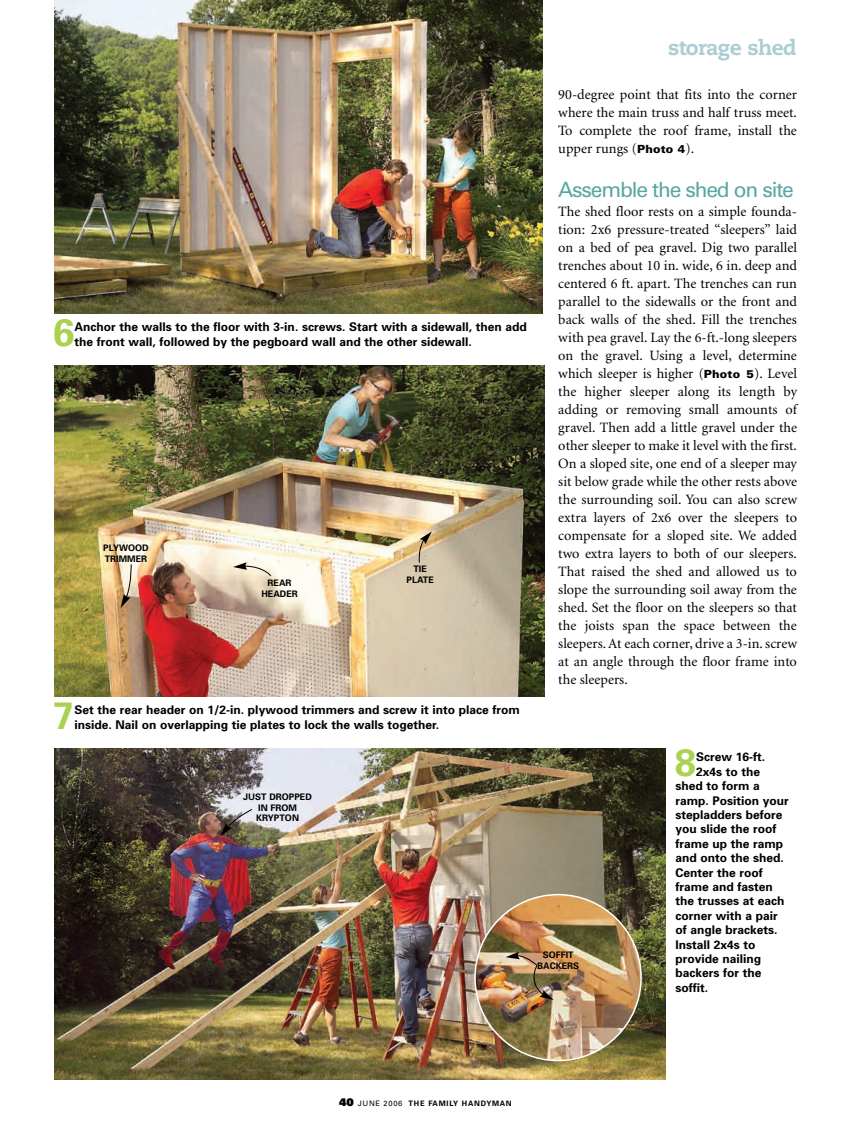
<style>
.page{position:relative;width:851px;height:1134px;background:#fff}
.page>*{position:absolute;margin:0;border:0;box-sizing:border-box;transform-origin:0 0}
.t1{font:700 38.25px "Univers";color:#aad24f}
.t2{font:21px "Univers";letter-spacing:-.055em;color:#58a6a4}
.t3{font:800 21px "Caecilia";letter-spacing:-.03em;color:#adcdd5}
.t4{font:14.25px/18px "Minion";color:#000;text-align:justify}
.t5{font:700 12px/14.4px "Univers";color:#000}
.t6{font:700 9px/10.5px "Univers";color:#000;text-align:center}
.t7{font:700 7.5px "Univers CE";letter-spacing:.095em;color:#000}
.s1{font-family:"Univers";font-weight:900;font-size:11.25px}
.s2{font-family:"Univers";font-weight:900;font-size:10.5px}
.s3{font-family:"Univers";font-weight:400}
</style>
<div class="page">
<img style="left:54px;top:0;width:488px;height:314px">
<img style="left:54px;top:366px;width:491px;height:331px">
<img style="left:54px;top:748px;width:611px;height:332px">
<svg style="left:233px;top:562px;width:38px;height:15px"></svg>
<svg style="left:121px;top:564px;width:11px;height:44px"></svg>
<svg style="left:220px;top:809px;width:33px;height:27px"></svg>
<img style="left:474px;top:894px;width:167px;height:167px">
<svg style="left:418px;top:531px;width:14px;height:32px"></svg>
<h1 class="t1" style="left:53px;top:318px;width:23px">6</h1>
<p class="t5" style="left:74px;top:321px;width:454px">Anchor the walls to the floor with 3-in. screws. Start with a sidewall, then add the front wall, followed by the pegboard wall and the other sidewall.</p>
<p class="t6" style="left:103px;top:544px;width:47px;text-align:left">PLYWOOD<br>TRIMMER</p>
<p class="t6" style="left:261px;top:579px;width:38px">REAR<br>HEADER</p>
<p class="t6" style="left:406px;top:565px;width:29px">TIE<br>PLATE</p>
<h1 class="t1" style="left:53px;top:701px;width:23px">7</h1>
<p class="t5" style="left:74px;top:704px;width:447px">Set the rear header on 1/2-in. plywood trimmers and screw it into place from inside. Nail on overlapping tie plates to lock the walls together.</p>
<p class="t6" style="left:243px;top:793px;width:70px">JUST DROPPED<br>IN FROM<br>KRYPTON</p>
<h2 class="t3" style="left:668px;top:39px;width:130px">storage shed</h2>
<p class="t4" style="left:558px;top:87px;width:240px">90-degree point that fits into the corner where the main truss and half truss meet.<br>To complete the roof frame, install the upper rungs (<span class="s1">Photo 4</span>).</p>
<h2 class="t2" style="left:558px;top:182px;width:237px">Assemble the shed on site</h2>
<p class="t4" style="left:558px;top:204px;width:240px">The shed floor rests on a simple founda&shy;tion: 2x6 pressure-treated “sleepers” laid on a bed of pea gravel. Dig two parallel trenches about 10 in. wide, 6 in. deep and centered 6 ft. apart. The trenches can run parallel to the sidewalls or the front and back walls of the shed. Fill the trenches with pea gravel. Lay the 6-ft.-long sleepers on the gravel. Using a level, determine which sleeper is higher (<span class="s1">Photo 5</span>). Level the higher sleeper along its length by adding or removing small amounts of gravel. Then add a little gravel under the other sleeper to make it level with the first.<br>On a sloped site, one end of a sleeper may sit below grade while the other rests above the surrounding soil. You can also screw extra layers of 2x6 over the sleepers to compensate for a sloped site. We added two extra layers to both of our sleepers.<br>That raised the shed and allowed us to slope the surrounding soil away from the shed. Set the floor on the sleepers so that the joists span the space between the sleepers.At each corner, drive a 3-in. screw at an angle through the floor frame into the sleepers.</p>
<p class="t6" style="left:537px;top:951px;width:44px">SOFFIT<br>BACKERS</p>
<h1 class="t1" style="left:674px;top:748px;width:23px">8</h1>
<p class="t5" style="left:696px;top:751px;width:71px">Screw 16-ft.</p>
<p class="t5" style="left:696px;top:765px;width:66px">2x4s to the</p>
<p class="t5" style="left:675px;top:780px;width:86px">shed to form a</p>
<p class="t5" style="left:675px;top:794px;width:115px">ramp. Position your</p>
<p class="t5" style="left:675px;top:809px;width:109px">stepladders before</p>
<p class="t5" style="left:675px;top:823px;width:103px">you slide the roof</p>
<p class="t5" style="left:675px;top:837px;width:109px">frame up the ramp</p>
<p class="t5" style="left:675px;top:852px;width:110px">and onto the shed.</p>
<p class="t5" style="left:675px;top:866px;width:89px">Center the roof</p>
<p class="t5" style="left:675px;top:881px;width:99px">frame and fasten</p>
<p class="t5" style="left:675px;top:895px;width:111px">the trusses at each</p>
<p class="t5" style="left:675px;top:909px;width:104px">corner with a pair</p>
<p class="t5" style="left:675px;top:924px;width:104px">of angle brackets.</p>
<p class="t5" style="left:675px;top:938px;width:82px">Install 2x4s to</p>
<p class="t5" style="left:675px;top:953px;width:87px">provide nailing</p>
<p class="t5" style="left:675px;top:967px;width:88px">backers for the</p>
<p class="t5" style="left:675px;top:981px;width:34px">soffit.</p>
<p class="t7" style="left:339px;top:1101px;width:174px"><span class="s2">40</span> <span class="s3">JUNE 2006</span> THE FAMILY HANDYMAN</p>
</div>
